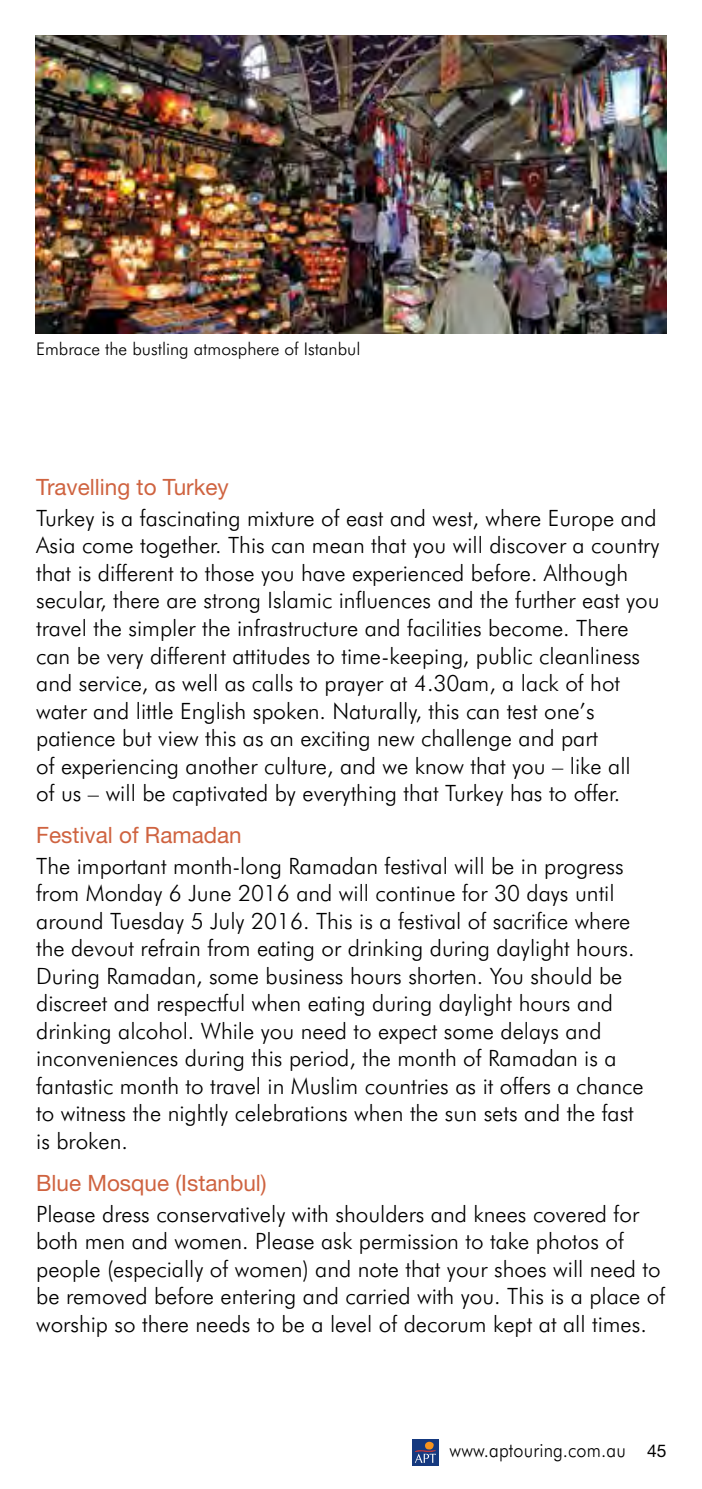
<style>
.page{position:relative;width:702px;height:1489px;background:#fff}
.page>*{position:absolute;margin:0;border:0;box-sizing:border-box;transform-origin:0 0}
.t1{font:300 22.5px/27.5px "Futura BT";color:#000}
.t2{font:22.5px "Helvetica Neue";color:#cf6340}
.t3{font:300 20px "Futura BT";letter-spacing:.01em;color:#000;scale:.9 1}
.t4{font:300 17.5px "Futura BT";color:#000}
.s1{font-family:"Helvetica Neue";font-weight:400;font-size:17.5px}
</style>
<div class="page">
<div style="left:412px;top:1439px;width:26px;height:26px;background:#15397f"></div>
<svg style="left:415px;top:1441px;width:21px;height:21px"></svg>
<img style="left:35px;top:35px;width:631px;height:298px">
<p class="t4" style="left:36px;top:337px;width:326px">Embrace the bustling atmosphere of Istanbul</p>
<p class="t2" style="left:36px;top:473px;width:194px">Travelling to Turkey</p>
<p class="t1" style="left:36px;top:504px;width:625px">Turkey is a fascinating mixture of east and west, where Europe and Asia come together. This can mean that you will discover a country that is different to those you have experienced before. Although secular, there are strong Islamic influences and the further east you travel the simpler the infrastructure and facilities become. There can be very different attitudes to time-keeping, public cleanliness and service, as well as calls to prayer at 4.30am, a lack of hot water and little English spoken. Naturally, this can test one’s patience but view this as an exciting new challenge and part<br>of experiencing another culture, and we know that you – like all<br>of us – will be captivated by everything that Turkey has to offer.</p>
<p class="t2" style="left:36px;top:821px;width:207px">Festival of Ramadan</p>
<p class="t1" style="left:36px;top:851px;width:609px">The important month-long Ramadan festival will be in progress from Monday 6 June 2016 and will continue for 30 days until around Tuesday 5 July 2016. This is a festival of sacrifice where the devout refrain from eating or drinking during daylight hours.<br>During Ramadan, some business hours shorten. You should be discreet and respectful when eating during daylight hours and drinking alcohol. While you need to expect some delays and inconveniences during this period, the month of Ramadan is a fantastic month to travel in Muslim countries as it offers a chance to witness the nightly celebrations when the sun sets and the fast is broken.</p>
<p class="t2" style="left:36px;top:1169px;width:232px">Blue Mosque (Istanbul)</p>
<p class="t1" style="left:36px;top:1199px;width:630px">Please dress conservatively with shoulders and knees covered for both men and women. Please ask permission to take photos of people (especially of women) and note that your shoes will need to be removed before entering and carried with you. This is a place of worship so there needs to be a level of decorum kept at all times.</p>
<p class="t3" style="left:449px;top:1437px;width:242px">www.aptouring.com.au <span class="s1">45</span></p>
</div>
